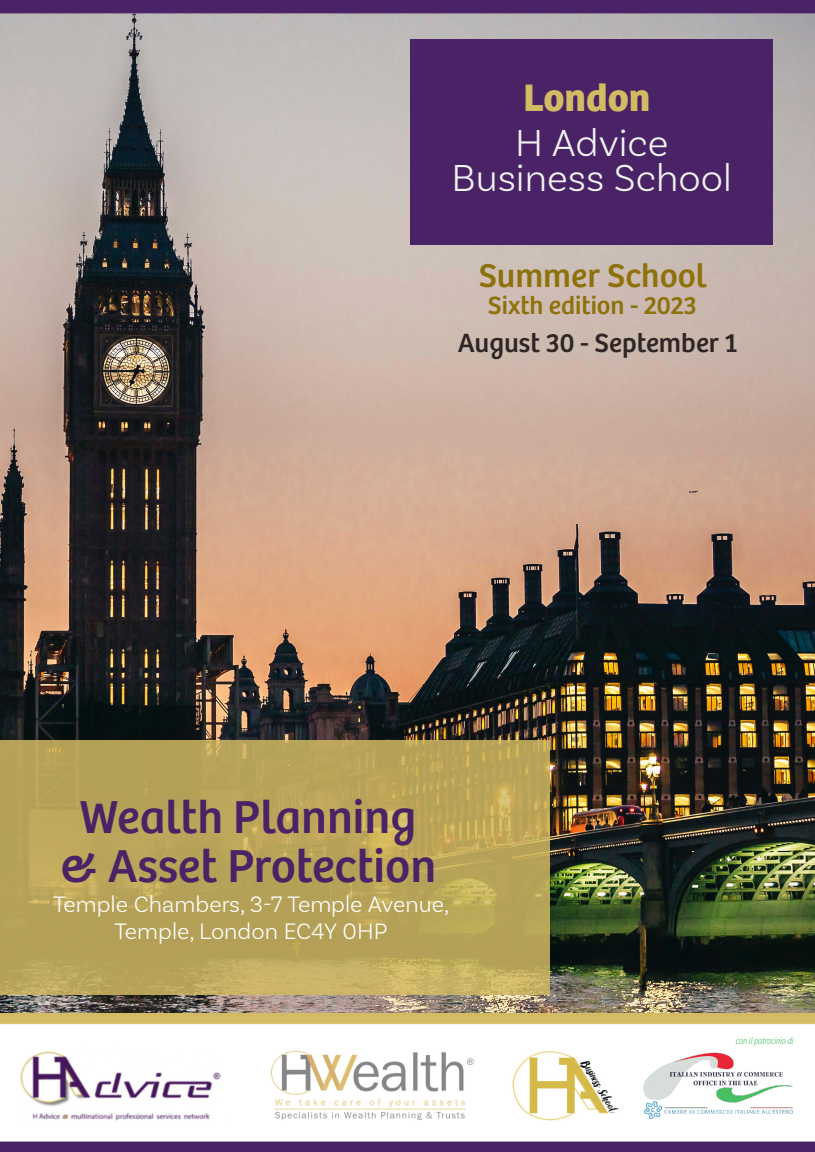
<style>
.page{position:relative;width:815px;height:1152px;background:#fff}
.page>*{position:absolute;margin:0;border:0;box-sizing:border-box;transform-origin:0 0}
.t1{font:48px/48.8px "Bree";color:#492365;text-align:center}
.t2{font:300 39.6px/35.2px "Basic Sans";color:#f2f2f2;text-align:center}
.t3{font:700 39.6px "Bree";color:#d3bb63}
.t4{font:34.4px "Bree";color:#8d710a}
.t5{font:27.2px "Bree";color:#2e2626}
.t6{font:26px "Bree";color:#8d710a}
.t7{font:300 23.6px/27.2px "Basic Sans";color:#fff;text-align:center}
.t8{font:italic 300 condensed 9.2px "Noto Sans";color:#47be63}
</style>
<div class="page">
<img style="left:0;top:13px;width:814px;height:1000px">
<svg style="left:0;top:1023px;width:814px;height:119px"></svg>
<svg style="left:0;top:740px;width:549px;height:254px;background:#baa559"></svg>
<div style="left:409px;top:39px;width:363px;height:206px;background:#492365"></div>
<img style="left:16px;top:1040px;width:611px;height:86px">
<div style="left:0;top:0;width:814px;height:13px;background:#492365"></div>
<div style="left:0;top:1142px;width:814px;height:10px;background:#492365"></div>
<img style="left:641px;top:1018px;width:154px;height:124px">
<h2 class="t3" style="left:523px;top:66px;width:128px">London</h2>
<h2 class="t2" style="left:451px;top:125px;width:282px">H Advice<br>Business School</h2>
<h3 class="t4" style="left:478px;top:249px;width:229px">Summer School</h3>
<p class="t6" style="left:487px;top:286px;width:210px">Sixth edition - 2023</p>
<p class="t5" style="left:457px;top:322px;width:281px">August 30 - September 1</p>
<h1 class="t1" style="left:60px;top:789px;width:378px">Wealth Planning &amp; Asset Protection</h1>
<p class="t7" style="left:53px;top:890px;width:397px">Temple Chambers, 3-7 Temple Avenue,<br>Temple, London EC4Y 0HP</p>
<p class="t8" style="left:735px;top:1034px;width:59px">con il patrocinio di</p>
</div>
